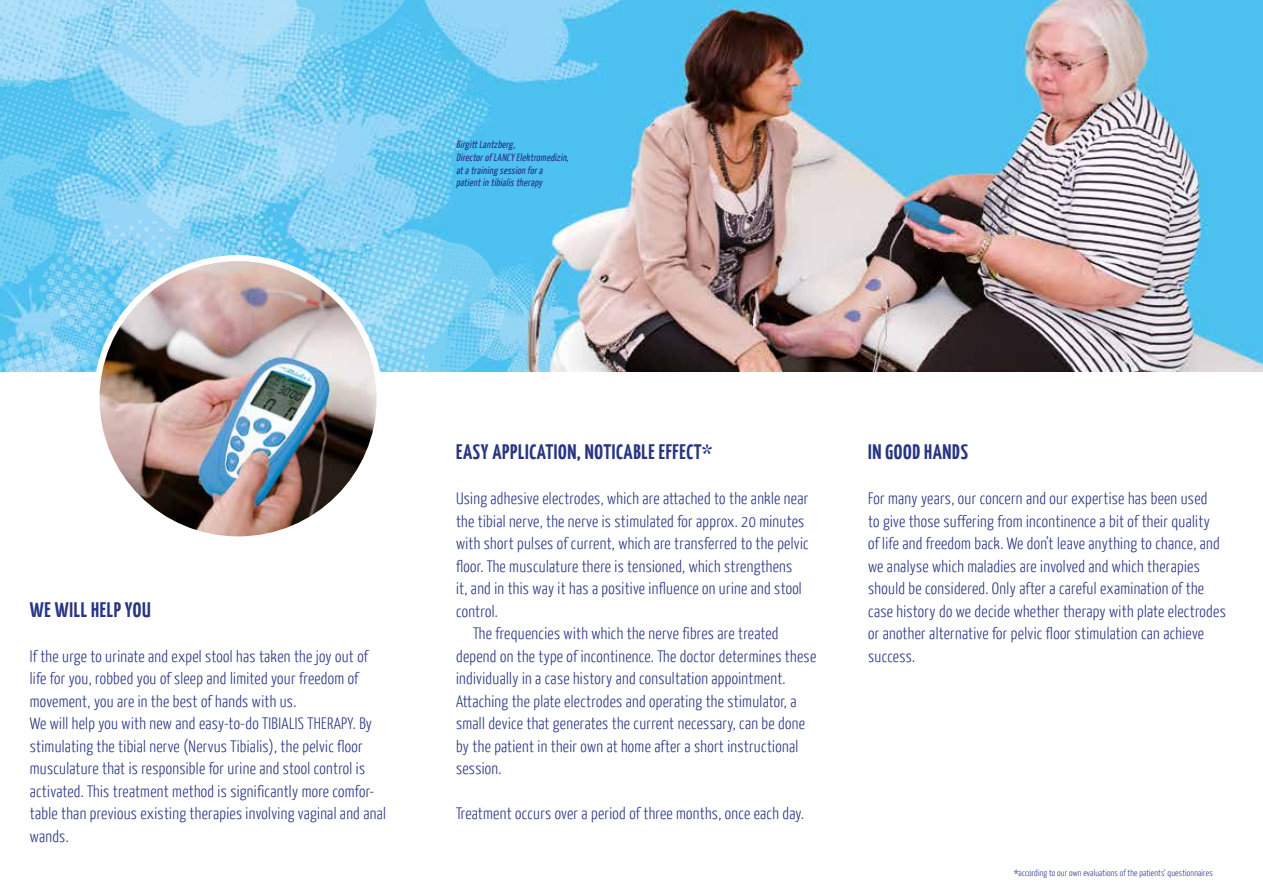
<style>
.page{position:relative;width:1263px;height:893px;background:#fff}
.page>*{position:absolute;margin:0;border:0;box-sizing:border-box;transform-origin:0 0}
.t1{font:700 21px "Yanone Kaffeesatz";letter-spacing:.03em;color:#283583}
.t2{font:300 16.5px/22.5px "Yanone Kaffeesatz";letter-spacing:.02em;color:#283583}
.t3{font:italic 10.5px/12.8px "Yanone Kaffeesatz";color:#283583}
.t4{font:300 9px "Yanone Kaffeesatz";letter-spacing:.02em;color:#283583}
.s1{font-weight:700}
</style>
<div class="page">
<img style="left:536px;top:0;width:727px;height:372px">
<img style="left:0;top:0;width:536px;height:373px">
<img style="left:99px;top:258px;width:281px;height:277px">
<div style="left:94px;top:255px;width:289px;height:287px;border:6px solid #fff;border-radius:50%"></div>
<p class="t3" style="left:456px;top:138px;width:116px">BirgittLantzberg,<br>Directorof LANCY Elektromedizin, ata training session fora patientin tibialis therapy</p>
<p class="t1" style="left:30px;top:596px;width:122px">WE WILL HELP YOU</p>
<p class="t2" style="left:30px;top:644px;width:358px">If the urge to urinate and expel stool has taken the joy out of life for you, robbed you of sleep and limited your freedom of movement, you are in the best of hands with us.<br>We will help you with new and easy-to-do TIBIALIS THERAPY. By stimulating the tibial nerve (Nervus Tibialis), the pelvic floor musculature that is responsible for urine and stool control is activated. This treatment method is significantly more comfor&shy;table than previous existing therapies involving vaginal and anal wands.</p>
<p class="t1" style="left:456px;top:439px;width:257px">EASY APPLICATION, NOTICABLE EFFECT*</p>
<p class="t2" style="left:456px;top:487px;width:354px">Using adhesive electrodes, which are attached to the ankle near</p>
<p class="t2" style="left:456px;top:509px;width:350px">the tibial nerve, the nerve is stimulated for approx. 20 minutes</p>
<p class="t2" style="left:456px;top:532px;width:354px">with short pulses of current, which are transferred to the pelvic</p>
<p class="t2" style="left:456px;top:554px;width:338px">floor. The musculature there is tensioned, which strengthens</p>
<p class="t2" style="left:456px;top:577px;width:347px">it, and in this way it has a positive influence on urine and stool</p>
<p class="t2" style="left:456px;top:599px;width:43px">control.</p>
<p class="t2" style="left:473px;top:622px;width:307px">The frequencies with which the nerve fibres are treated</p>
<p class="t2" style="left:456px;top:644px;width:362px">depend on the type of incontinence. The doctor determines these</p>
<p class="t2" style="left:456px;top:667px;width:331px">individually in a case history and consultation appointment.</p>
<p class="t2" style="left:456px;top:689px;width:342px">Attaching the plate electrodes and operating the stimulator, a</p>
<p class="t2" style="left:456px;top:712px;width:350px">small device that generates the current necessary, can be done</p>
<p class="t2" style="left:456px;top:734px;width:344px">by the patient in their own at home after a short instructional</p>
<p class="t2" style="left:456px;top:757px;width:47px">session.</p>
<p class="t2" style="left:456px;top:802px;width:350px">Treatment occurs over a period of three months, once each day.</p>
<p class="t1" style="left:868px;top:439px;width:101px">IN GOOD HANDS</p>
<p class="t2" style="left:868px;top:487px;width:359px">For many years, our concern and our expertise has been used<br>to give those suffering from incontinence a bit of their quality<br>of life and freedom back. We don’t leave anything to chance, and we analyse which maladies are involved and which therapies should be considered. Only after a careful examination of the case history do we decide whether therapy with plate electrodes or another alternative for pelvic floor stimulation can achieve success.</p>
<p class="t4" style="left:1014px;top:867px;width:200px"><span class="s1">*</span>according to our own evaluations of the patients‘ questionnaires</p>
</div>
